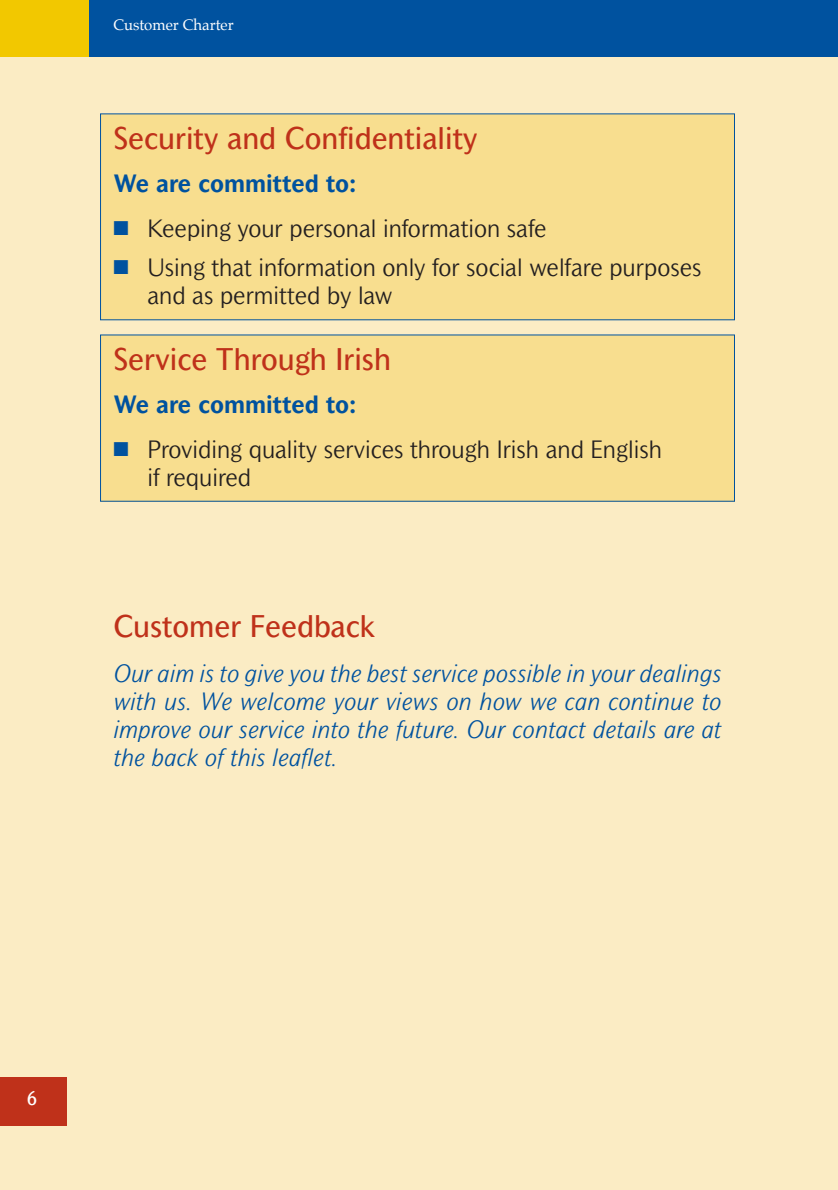
<style>
.page{position:relative;width:838px;height:1190px;background:#fff}
.page>*{position:absolute;margin:0;border:0;box-sizing:border-box;transform-origin:0 0}
.t1{font:30px "Mahsuri Sans";color:#bf311a}
.t2{font:italic 300 24px/28px "Mahsuri Sans";color:#00529f;text-align:justify}
.t3{font:300 24px/28px "Mahsuri Sans";color:#231f20}
.t4{font:700 24px "Mahsuri Sans";color:#00529f}
.t5{font:20px "Mahsuri Sans";color:#fff}
.t6{font:15px "Palatino";color:#fff}
.s1{color:#00529f}
</style>
<div class="page">
<div style="left:0;top:0;width:837px;height:1190px;background:#fbecc4"></div>
<div style="left:0;top:1077px;width:66px;height:48px;background:#bf311a"></div>
<div style="left:0;top:0;width:837px;height:57px;background:#00529f"></div>
<div style="left:0;top:0;width:89px;height:57px;background:#f2c800"></div>
<div style="left:101px;top:114px;width:633px;height:206px;background:#f8de8f"></div>
<div style="left:101px;top:335px;width:633px;height:166px;background:#f8de8f"></div>
<p class="t6" style="left:113px;top:18px;width:122px">Customer Charter</p>
<p class="t1" style="left:113px;top:128px;width:366px">Security and Confidentiality</p>
<p class="t4" style="left:113px;top:175px;width:245px">We are committed to:</p>
<p class="t3" style="left:113px;top:216px;width:435px"><span class="s1">■</span> Keeping your personal information safe</p>
<p class="t3" style="left:147px;top:255px;width:556px;text-indent:-34px"><span class="s1">■</span> Using that information only for social welfare purposes and as permitted by law</p>
<p class="t1" style="left:113px;top:349px;width:279px">Service Through Irish</p>
<p class="t4" style="left:113px;top:396px;width:245px">We are committed to:</p>
<p class="t3" style="left:147px;top:437px;width:516px;text-indent:-34px"><span class="s1">■</span> Providing quality services through Irish and English if required</p>
<p class="t1" style="left:113px;top:616px;width:263px">Customer Feedback</p>
<p class="t2" style="left:113px;top:661px;width:610px">Our aim is to give you the best service possible in your dealings with us. We welcome your views on how we can continue to improve our service into the future. Our contact details are at the back of this leaflet.</p>
<p class="t5" style="left:27px;top:1091px;width:12px">6</p>
</div>
